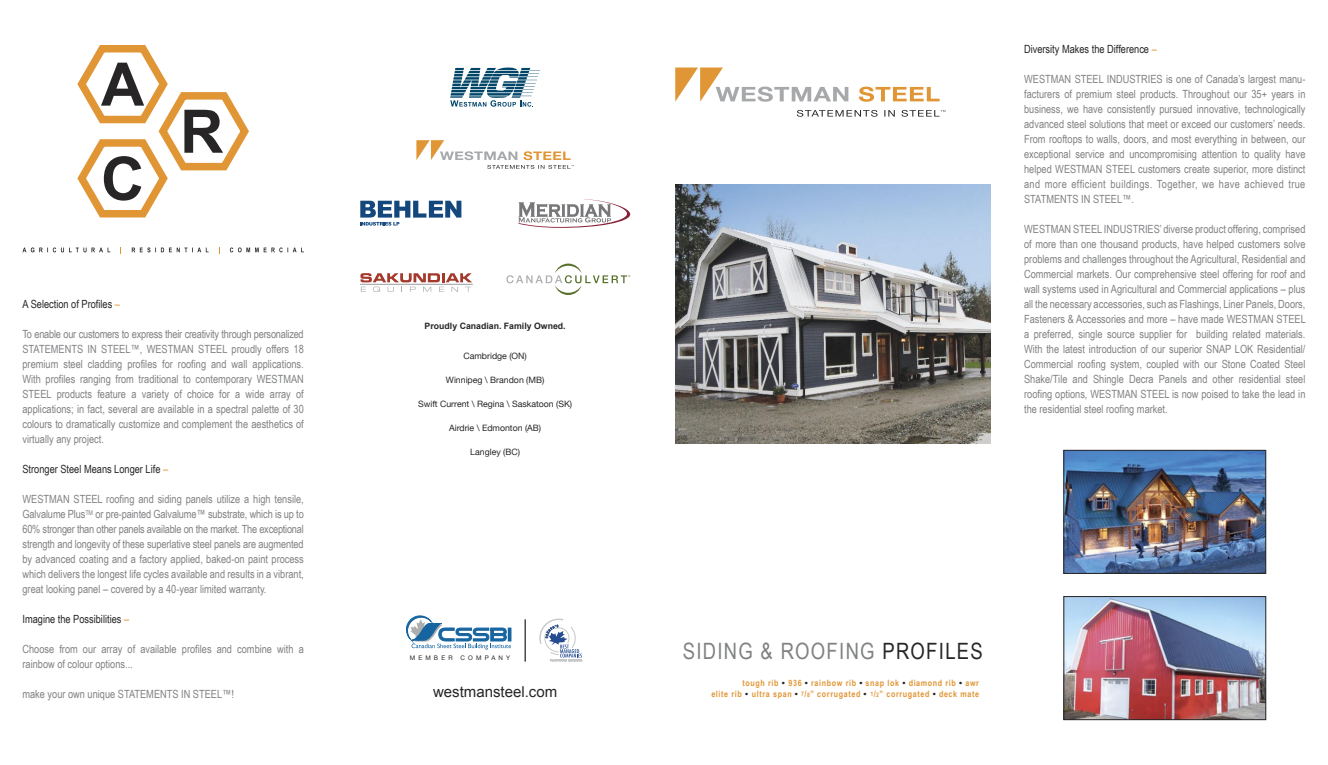
<style>
.page{position:relative;width:1328px;height:765px;background:#fff}
.page>*{position:absolute;margin:0;border:0;box-sizing:border-box;transform-origin:0 0}
.t1{font:22.5px "Arial Narrow";letter-spacing:.06em;color:#808183}
.t2{font:15px "Arial";color:#272525}
.t3{font:11.25px/15px "Arial Narrow";color:#808183;text-align:justify}
.t4{font:11.25px "Arial Narrow";color:#272525}
.t5{font:700 8.75px "Arial Narrow";letter-spacing:.07em;color:#e19636}
.t6{font:8.75px "Helvetica Neue";color:#272525}
.t7{font:700 8.75px "Arial";color:#272525}
.t8{font:6.25px "Helvetica Neue";letter-spacing:.5em;color:#272525}
.s1{color:#e19636}
.s2{color:#272525}
.s3{font-family:"Arial";color:#272525}
.s4{font-size:6.25px}
</style>
<div class="page">
<svg style="left:675px;top:68px;width:173px;height:34px"></svg>
<svg style="left:858px;top:87px;width:81px;height:15px"></svg>
<svg style="left:797px;top:110px;width:148px;height:7px"></svg>
<img style="left:675px;top:184px;width:315px;height:259px">
<svg style="left:406px;top:616px;width:105px;height:34px"></svg>
<hr style="left:524px;top:619px;width:2px;height:43px;background:#272525">
<svg style="left:539px;top:618px;width:43px;height:43px"></svg>
<img style="left:1065px;top:598px;width:199px;height:120px">
<div style="left:1063px;top:596px;width:203px;height:124px;border:1px solid #272525"></div>
<svg style="left:77px;top:45px;width:172px;height:173px"></svg>
<svg style="left:23px;top:248px;width:87px;height:4px"></svg>
<svg style="left:132px;top:248px;width:76px;height:4px"></svg>
<svg style="left:230px;top:248px;width:74px;height:4px"></svg>
<svg style="left:416px;top:140px;width:158px;height:29px"></svg>
<svg style="left:450px;top:68px;width:90px;height:39px"></svg>
<svg style="left:360px;top:201px;width:101px;height:25px"></svg>
<svg style="left:360px;top:273px;width:112px;height:19px"></svg>
<svg style="left:518px;top:199px;width:112px;height:29px"></svg>
<svg style="left:506px;top:264px;width:124px;height:31px"></svg>
<img style="left:1065px;top:452px;width:199px;height:120px">
<div style="left:1063px;top:450px;width:203px;height:124px;border:1px solid #272525"></div>
<p class="t4" style="left:22px;top:298px;width:99px">A Selection of Profiles <span class="s1">–</span></p>
<p class="t3" style="left:22px;top:327px;width:283px">To enable our customers to express their creativity through personalized STATEMENTS IN STEEL™, WESTMAN STEEL proudly offers 18 premium steel cladding profiles for roofing and wall applications.<br>With profiles ranging from traditional to contemporary WESTMAN STEEL products feature a variety of choice for a wide array of applications; in fact, several are available in a spectral palette of 30 colours to dramatically customize and complement the aesthetics of virtually any project.</p>
<p class="t4" style="left:22px;top:463px;width:147px">Stronger Steel Means Longer Life <span class="s1">–</span></p>
<p class="t3" style="left:22px;top:492px;width:283px">WESTMAN STEEL roofing and siding panels utilize a high tensile, Galvalume Plus<sup>TM</sup> or pre-painted Galvalume™ substrate, which is up to 60% stronger than other panels available on the market. The exceptional strength and longevity of these superlative steel panels are augmented by advanced coating and a factory applied, baked-on paint process which delivers the longest life cycles available and results in a vibrant, great looking panel – covered by a 40-year limited warranty.</p>
<p class="t4" style="left:22px;top:613px;width:108px">Imagine the Possibilities <span class="s1">–</span></p>
<p class="t3" style="left:22px;top:642px;width:283px">Choose from our array of available profiles and combine with a rainbow of colour options...</p>
<p class="t3" style="left:22px;top:687px;width:213px">make your own unique STATEMENTS IN STEEL™!</p>
<p class="t7" style="left:425px;top:321px;width:143px">Proudly Canadian. Family Owned.</p>
<p class="t6" style="left:463px;top:351px;width:65px">Cambridge (ON)</p>
<p class="t6" style="left:446px;top:375px;width:100px">Winnipeg \ Brandon (MB)</p>
<p class="t6" style="left:418px;top:399px;width:156px">Swift Current \ Regina \ Saskatoon (SK)</p>
<p class="t6" style="left:449px;top:423px;width:94px">Airdrie \ Edmonton (AB)</p>
<p class="t6" style="left:470px;top:447px;width:51px">Langley (BC)</p>
<p class="t4" style="left:1024px;top:43px;width:134px">Diversity Makes the Difference <span class="s1">–</span></p>
<p class="t3" style="left:1024px;top:72px;width:283px">WESTMAN STEEL INDUSTRIES is one of Canada’s largest manu&shy;facturers of premium steel products. Throughout our 35+ years in business, we have consistently pursued innovative, technologically advanced steel solutions that meet or exceed our customers’ needs.<br>From rooftops to walls, doors, and most everything in between, our exceptional service and uncompromising attention to quality have helped WESTMAN STEEL customers create superior, more distinct and more efficient buildings. Together, we have achieved true STATMENTS IN STEEL™.</p>
<p class="t3" style="left:1024px;top:222px;width:283px">WESTMAN STEEL INDUSTRIES’ diverse product offering, comprised of more than one thousand products, have helped customers solve problems and challenges throughout the Agricultural, Residential and Commercial markets. Our comprehensive steel offering for roof and wall systems used in Agricultural and Commercial applications – plus all the necessary accessories, such as Flashings, Liner Panels, Doors, Fasteners &amp; Accessories and more – have made WESTMAN STEEL a preferred, single source supplier for building related materials.<br>With the latest introduction of our superior SNAP LOK Residential/ Commercial roofing system, coupled with our Stone Coated Steel Shake/Tile and Shingle Decra Panels and other residential steel roofing options, WESTMAN STEEL is now poised to take the lead in the residential steel roofing market.</p>
<p class="t1" style="left:683px;top:639px;width:301px">SIDING &amp; ROOFING <span class="s2">PROFILES</span></p>
<p class="t5" style="left:742px;top:678px;width:238px">tough rib <span class="s3">•</span> 936 <span class="s3">•</span> rainbow rib <span class="s3">•</span> snap lok <span class="s3">•</span> diamond rib <span class="s3">•</span> awr</p>
<p class="t8" style="left:410px;top:654px;width:44px">MEMBER</p>
<p class="t8" style="left:460px;top:654px;width:51px">COMPANY</p>
<p class="t2" style="left:433px;top:683px;width:126px">westmansteel.com</p>
<p class="t5" style="left:711px;top:689px;width:269px">elite rib <span class="s3">•</span> ultra span <span class="s3">•</span> <span class="s4">7</span>/<span class="s4">8</span>” corrugated <span class="s3">•</span> <span class="s4">1</span>/<span class="s4">2</span>” corrugated <span class="s3">•</span> deck mate</p>
</div>
